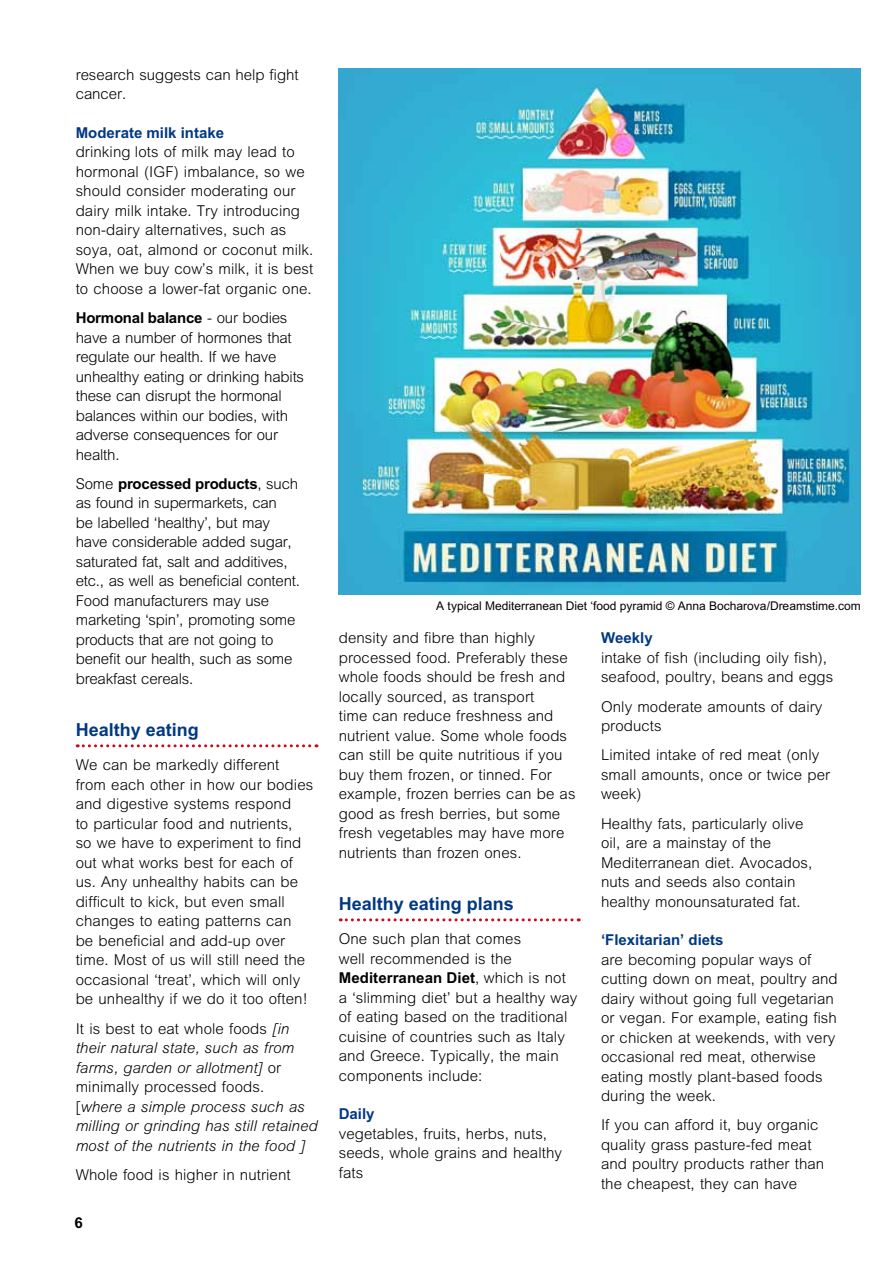
<style>
.page{position:relative;width:893px;height:1263px;background:#fff}
.page>*{position:absolute;margin:0;border:0;box-sizing:border-box;transform-origin:0 0}
.t1{font:700 18px "M Arial";color:#003882}
.t2{font:300 15px/19.5px "M Arial";letter-spacing:.005em;color:#000}
.t3{font:300 15px/19.5px "M Arial";letter-spacing:-.015em;color:#000}
.t4{font:italic 300 15px/19.5px "M Arial";letter-spacing:.005em;color:#000}
.t5{font:700 15px "M Arial";color:#003882}
.t6{font:700 15px "M Arial";color:#000}
.t7{font:12px "M Arial";color:#000}
.s1{font-weight:700}
.s2{font-style:normal}
</style>
<div class="page">
<img style="left:339px;top:68px;width:521px;height:526px">
<svg style="left:77px;top:744px;width:240px;height:3px"></svg>
<svg style="left:340px;top:918px;width:239px;height:3px"></svg>
<p class="t2" style="left:76px;top:65px;width:224px">research suggests can help fight cancer.</p>
<p class="t5" style="left:76px;top:124px;width:150px">Moderate milk intake</p>
<p class="t2" style="left:76px;top:142px;width:239px">drinking lots of milk may lead to hormonal (IGF) imbalance, so we should consider moderating our dairy milk intake. Try introducing non-dairy alternatives, such as soya, oat, almond or coconut milk.<br>When we buy cow’s milk, it is best to choose a lower-fat organic one.</p>
<p class="t3" style="left:76px;top:308px;width:230px"><span class="s1">Hormonal balance</span> - our bodies have a number of hormones that regulate our health. If we have unhealthy eating or drinking habits these can disrupt the hormonal balances within our bodies, with adverse consequences for our health.</p>
<p class="t3" style="left:76px;top:474px;width:226px">Some <span class="s1">processed products</span>, such as found in supermarkets, can<br>be labelled ‘healthy’, but may have considerable added sugar, saturated fat, salt and additives, etc., as well as beneficial content.<br>Food manufacturers may use marketing ‘spin’, promoting some products that are not going to benefit our health, such as some breakfast cereals.</p>
<p class="t1" style="left:76px;top:719px;width:125px">Healthy eating</p>
<p class="t2" style="left:76px;top:755px;width:239px">We can be markedly different from each other in how our bodies and digestive systems respond<br>to particular food and nutrients,<br>so we have to experiment to find out what works best for each of us. Any unhealthy habits can be difficult to kick, but even small changes to eating patterns can<br>be beneficial and add-up over time. Most of us will still need the occasional ‘treat’, which will only be unhealthy if we do it too often!</p>
<p class="t4" style="left:76px;top:1018px;width:243px"><span class="s2">It is best to eat whole foods</span> [in their natural state, such as from farms, garden or allotment] <span class="s2">or minimally processed foods.<br>[</span>where a simple process such as milling or grinding has still retained most of the nutrients in the food ]</p>
<p class="t2" style="left:76px;top:1165px;width:216px">Whole food is higher in nutrient</p>
<p class="t6" style="left:75px;top:1214px;width:10px">6</p>
<p class="t7" style="left:436px;top:599px;width:426px">A typical Mediterranean Diet ‘food pyramid © Anna Bocharova/Dreamstime.com</p>
<p class="t2" style="left:339px;top:628px;width:238px">density and fibre than highly processed food. Preferably these whole foods should be fresh and locally sourced, as transport<br>time can reduce freshness and nutrient value. Some whole foods can still be quite nutritious if you buy them frozen, or tinned. For example, frozen berries can be as good as fresh berries, but some fresh vegetables may have more nutrients than frozen ones.</p>
<p class="t1" style="left:339px;top:893px;width:177px">Healthy eating plans</p>
<p class="t2" style="left:339px;top:929px;width:240px">One such plan that comes<br>well recommended is the<br><span class="s1">Mediterranean Diet</span>, which is not a ‘slimming diet’ but a healthy way of eating based on the traditional cuisine of countries such as Italy and Greece. Typically, the main components include:</p>
<p class="t5" style="left:339px;top:1105px;width:37px">Daily</p>
<p class="t2" style="left:339px;top:1123px;width:225px">vegetables, fruits, herbs, nuts, seeds, whole grains and healthy fats</p>
<p class="t5" style="left:601px;top:629px;width:53px">Weekly</p>
<p class="t2" style="left:601px;top:648px;width:234px">intake of fish (including oily fish), seafood, poultry, beans and eggs</p>
<p class="t2" style="left:601px;top:696px;width:223px">Only moderate amounts of dairy products</p>
<p class="t2" style="left:601px;top:745px;width:231px">Limited intake of red meat (only small amounts, once or twice per week)</p>
<p class="t2" style="left:601px;top:813px;width:213px">Healthy fats, particularly olive oil, are a mainstay of the<br>Mediterranean diet. Avocados, nuts and seeds also contain healthy monounsaturated fat.</p>
<p class="t5" style="left:601px;top:931px;width:124px">‘Flexitarian’ diets</p>
<p class="t2" style="left:601px;top:949px;width:238px">are becoming popular ways of cutting down on meat, poultry and dairy without going full vegetarian or vegan. For example, eating fish or chicken at weekends, with very occasional red meat, otherwise eating mostly plant-based foods during the week.</p>
<p class="t2" style="left:601px;top:1115px;width:225px">If you can afford it, buy organic quality grass pasture-fed meat and poultry products rather than the cheapest, they can have</p>
</div>
